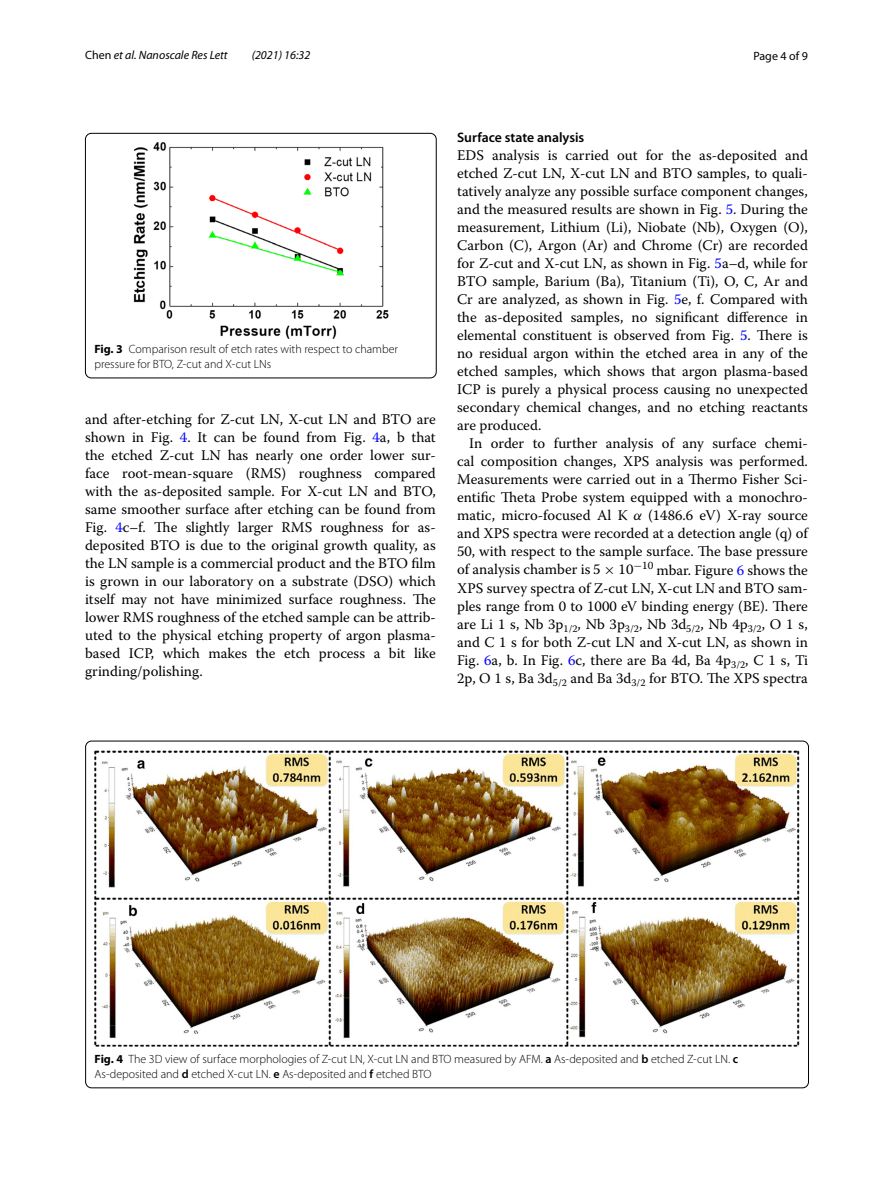
<style>
.page{position:relative;width:893px;height:1187px;background:#fff}
.page>*{position:absolute;margin:0;border:0;box-sizing:border-box;transform-origin:0 0}
.t1{font:14.7px/18px "Warnock Pro";color:#000;text-align:justify}
.t2{font:600 13.8px "Myriad Pro";color:#000}
.t3{font:300 12px/15px "Myriad Pro";color:#000}
.t4{font:italic 12px "Myriad Pro";color:#000}
.t5{font:12px "Myriad Pro";color:#000}
.s1{font-style:normal}
.s2{font-weight:700}
.s3{color:#00f}
.s4{font-family:"MTMI2"}
.s5{font-family:"Warnock Pro Regular 3"}
.s6{font-family:"MTSYN2"}
.s7{font-weight:600}
</style>
<div class="page">
<img style="left:133px;top:142px;width:255px;height:196px">
<div style="left:85px;top:133px;width:351px;height:245px;border:1px solid #000;border-radius:6px"></div>
<img style="left:94px;top:750px;width:706px;height:297px">
<p class="t4" style="left:85px;top:48px;width:144px"><span class="s1">Chen</span> et al. Nanoscale Res Lett</p>
<p class="t4" style="left:252px;top:48px;width:60px">(2021) 16:32</p>
<p class="t5" style="left:753px;top:48px;width:56px">Page 4 of 9</p>
<p class="t3" style="left:94px;top:342px;width:305px"><span class="s2">Fig. 3</span> Comparison result of etch rates with respect to chamber pressure for BTO, Z-cut and X-cut LNs</p>
<p class="t1" style="left:85px;top:410px;width:352px">and after-etching for Z-cut LN, X-cut LN and BTO are shown in Fig. <span class="s3">4</span>. It can be found from Fig. <span class="s3">4</span>a, b that the etched Z-cut LN has nearly one order lower sur&shy;face root-mean-square (RMS) roughness compared with the as-deposited sample. For X-cut LN and BTO, same smoother surface after etching can be found from Fig. <span class="s3">4</span>c–f. The slightly larger RMS roughness for as&shy;deposited BTO is due to the original growth quality, as the LN sample is a commercial product and the BTO film is grown in our laboratory on a substrate (DSO) which itself may not have minimized surface roughness. The lower RMS roughness of the etched sample can be attrib&shy;uted to the physical etching property of argon plasma&shy;based ICP, which makes the etch process a bit like grinding/polishing.</p>
<p class="t2" style="left:457px;top:129px;width:129px">Surface state analysis</p>
<p class="t1" style="left:457px;top:146px;width:352px">EDS analysis is carried out for the as-deposited and etched Z-cut LN, X-cut LN and BTO samples, to quali&shy;tatively analyze any possible surface component changes, and the measured results are shown in Fig. <span class="s3">5</span>. During the measurement, Lithium (Li), Niobate (Nb), Oxygen (O), Carbon (C), Argon (Ar) and Chrome (Cr) are recorded for Z-cut and X-cut LN, as shown in Fig. <span class="s3">5</span>a–d, while for BTO sample, Barium (Ba), Titanium (Ti), O, C, Ar and Cr are analyzed, as shown in Fig. <span class="s3">5</span>e, f. Compared with the as-deposited samples, no significant difference in elemental constituent is observed from Fig. <span class="s3">5</span>. There is no residual argon within the etched area in any of the etched samples, which shows that argon plasma-based ICP is purely a physical process causing no unexpected secondary chemical changes, and no etching reactants are produced.</p>
<p class="t1" style="left:457px;top:434px;width:352px;text-indent:12px">In order to further analysis of any surface chemi&shy;cal composition changes, XPS analysis was performed.<br>Measurements were carried out in a Thermo Fisher Sci&shy;entific Theta Probe system equipped with a monochro&shy;matic, micro-focused Al K <span class="s4">α</span> (1486.6 eV) X-ray source and XPS spectra were recorded at a detection angle (q) of 50, with respect to the sample surface. The base pressure of analysis chamber is <span class="s5">5</span> <span class="s6">×</span> <span class="s5">10</span><sup>−</sup><sup>10</sup> mbar. Figure <span class="s3">6</span> shows the XPS survey spectra of Z-cut LN, X-cut LN and BTO sam&shy;ples range from 0 to 1000 eV binding energy (BE). There are Li 1 s, Nb 3p<sub>1/2</sub>, Nb 3p<sub>3/2</sub>, Nb 3d<sub>5/2</sub>, Nb 4p<sub>3/2</sub>, O 1 s, and C 1 s for both Z-cut LN and X-cut LN, as shown in Fig. <span class="s3">6</span>a, b. In Fig. <span class="s3">6</span>c, there are Ba 4d, Ba 4p<sub>3/2</sub>, C 1 s, Ti 2p, O 1 s, Ba 3d<sub>5/2</sub> and Ba 3d<sub>3/2</sub> for BTO. The XPS spectra</p>
<p class="t3" style="left:95px;top:1051px;width:645px"><span class="s2">Fig. 4</span> The 3D view of surface morphologies of Z-cut LN, X-cut LN and BTO measured by AFM. <span class="s7">a</span> As-deposited and <span class="s7">b</span> etched Z-cut LN. <span class="s7">c<br></span>As-deposited and <span class="s7">d</span> etched X-cut LN. <span class="s7">e</span> As-deposited and <span class="s7">f</span> etched BTO</p>
</div>
